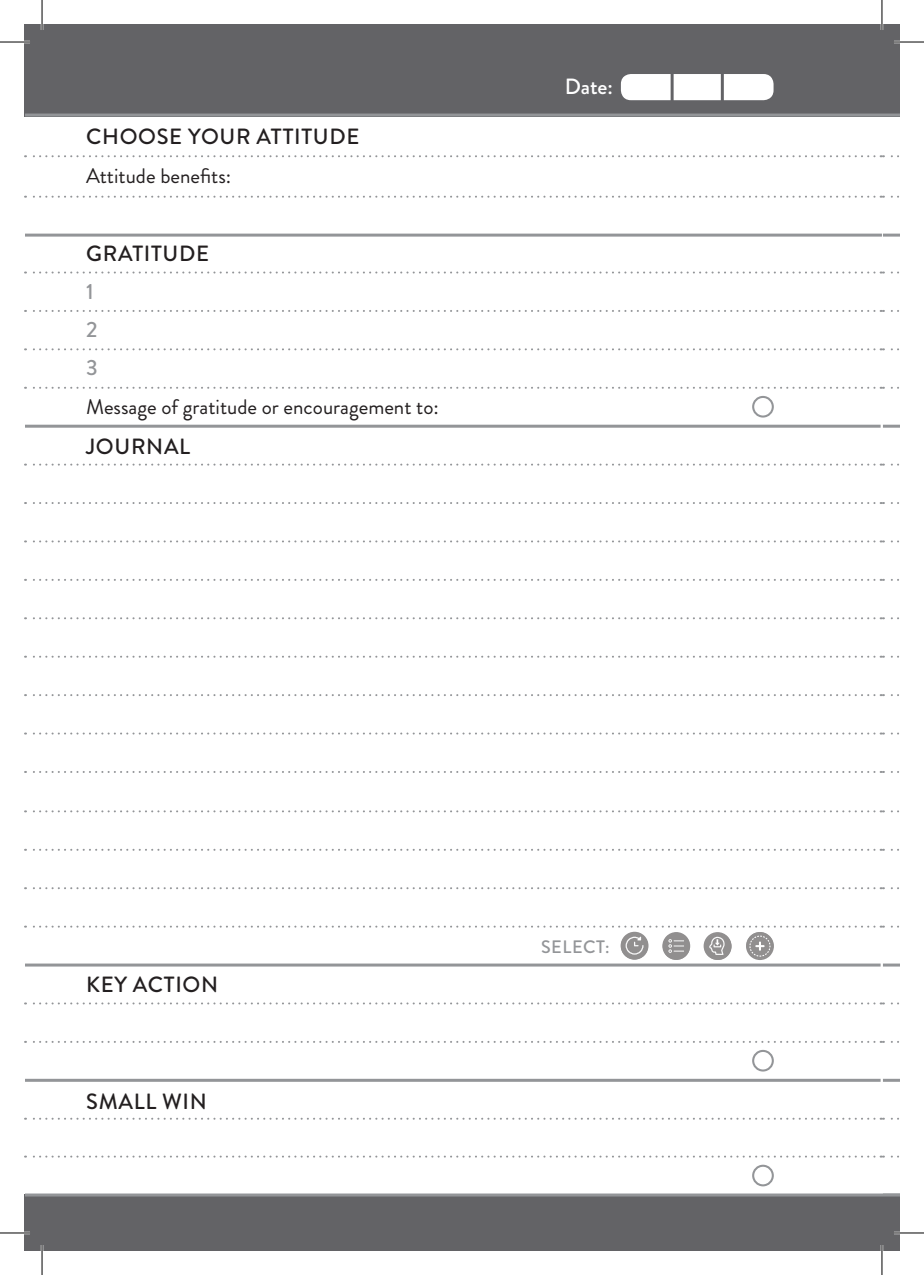
<style>
.page{position:relative;width:924px;height:1275px;background:#fff}
.page>*{position:absolute;margin:0;border:0;box-sizing:border-box;transform-origin:0 0}
.t1{font:500 22px "Brandon Grotesque";letter-spacing:.03em;color:#231f20}
.t2{font:500 22px "Brandon Grotesque";color:#fff}
.t3{font:500 22px/38px "Brandon Grotesque";color:#939598}
.t4{font:21px "Brandon Grotesque";color:#231f20}
.t5{font:500 18px "Brandon Grotesque";letter-spacing:.03em;color:#939598}
</style>
<div class="page">
<hr style="left:882px;top:425px;width:17px;height:3px;background:#939598">
<hr style="left:882px;top:234px;width:17px;height:3px;background:#939598">
<hr style="left:882px;top:963px;width:17px;height:3px;background:#939598">
<hr style="left:882px;top:1078px;width:17px;height:3px;background:#939598">
<div style="left:24px;top:24px;width:875px;height:93px;background:#636366"></div>
<div style="left:24px;top:1194px;width:857px;height:57px;background:#636366"></div>
<div style="left:864px;top:1194px;width:35px;height:57px;background:#636366"></div>
<svg style="left:880px;top:348px;width:19px;height:2px"></svg>
<svg style="left:25px;top:348px;width:849px;height:2px"></svg>
<svg style="left:880px;top:310px;width:19px;height:2px"></svg>
<svg style="left:25px;top:310px;width:849px;height:2px"></svg>
<svg style="left:880px;top:387px;width:19px;height:2px"></svg>
<svg style="left:25px;top:387px;width:849px;height:2px"></svg>
<hr style="left:25px;top:425px;width:855px;height:3px;background:#939598">
<svg style="left:880px;top:502px;width:19px;height:2px"></svg>
<svg style="left:25px;top:502px;width:849px;height:2px"></svg>
<svg style="left:880px;top:540px;width:19px;height:2px"></svg>
<svg style="left:25px;top:540px;width:849px;height:2px"></svg>
<svg style="left:880px;top:579px;width:19px;height:2px"></svg>
<svg style="left:25px;top:579px;width:849px;height:2px"></svg>
<svg style="left:880px;top:617px;width:19px;height:2px"></svg>
<svg style="left:25px;top:617px;width:849px;height:2px"></svg>
<svg style="left:880px;top:925px;width:19px;height:2px"></svg>
<svg style="left:880px;top:655px;width:19px;height:2px"></svg>
<svg style="left:25px;top:655px;width:849px;height:2px"></svg>
<svg style="left:880px;top:694px;width:19px;height:2px"></svg>
<svg style="left:25px;top:694px;width:849px;height:2px"></svg>
<svg style="left:880px;top:1002px;width:19px;height:2px"></svg>
<svg style="left:25px;top:1002px;width:849px;height:2px"></svg>
<svg style="left:880px;top:732px;width:19px;height:2px"></svg>
<svg style="left:25px;top:732px;width:849px;height:2px"></svg>
<svg style="left:880px;top:1041px;width:19px;height:2px"></svg>
<svg style="left:25px;top:1041px;width:849px;height:2px"></svg>
<svg style="left:880px;top:771px;width:19px;height:2px"></svg>
<svg style="left:25px;top:771px;width:849px;height:2px"></svg>
<svg style="left:880px;top:196px;width:19px;height:2px"></svg>
<svg style="left:25px;top:196px;width:849px;height:2px"></svg>
<svg style="left:880px;top:155px;width:19px;height:2px"></svg>
<svg style="left:25px;top:155px;width:849px;height:2px"></svg>
<svg style="left:880px;top:1155px;width:19px;height:2px"></svg>
<svg style="left:25px;top:1155px;width:849px;height:2px"></svg>
<hr style="left:25px;top:234px;width:856px;height:3px;background:#939598">
<svg style="left:880px;top:1117px;width:19px;height:2px"></svg>
<svg style="left:25px;top:1117px;width:849px;height:2px"></svg>
<svg style="left:880px;top:463px;width:19px;height:2px"></svg>
<svg style="left:25px;top:463px;width:849px;height:2px"></svg>
<hr style="left:25px;top:963px;width:855px;height:3px;background:#939598">
<hr style="left:25px;top:114px;width:874px;height:3px;background:#939598">
<svg style="left:880px;top:271px;width:19px;height:2px"></svg>
<svg style="left:25px;top:271px;width:849px;height:2px"></svg>
<hr style="left:25px;top:1078px;width:855px;height:3px;background:#939598">
<hr style="left:25px;top:1193px;width:874px;height:3px;background:#939598">
<svg style="left:880px;top:810px;width:19px;height:2px"></svg>
<svg style="left:25px;top:810px;width:849px;height:2px"></svg>
<svg style="left:880px;top:849px;width:19px;height:2px"></svg>
<svg style="left:25px;top:849px;width:849px;height:2px"></svg>
<svg style="left:880px;top:887px;width:19px;height:2px"></svg>
<svg style="left:25px;top:887px;width:849px;height:2px"></svg>
<div style="left:751px;top:1050px;width:22px;height:21px;border:2px solid #939598;border-radius:50%"></div>
<div style="left:751px;top:396px;width:22px;height:21px;border:2px solid #939598;border-radius:50%"></div>
<div style="left:751px;top:1164px;width:22px;height:22px;border:2px solid #939598;border-radius:50%"></div>
<div style="left:620px;top:74px;width:153px;height:26px;background:#fff;border-radius:10px"></div>
<hr style="left:670px;top:67px;width:3px;height:40px;background:#636366">
<hr style="left:720px;top:67px;width:3px;height:40px;background:#636366">
<svg style="left:25px;top:925px;width:849px;height:35px"></svg>
<hr style="left:0;top:41px;width:30px;height:2px;background:#fff">
<hr style="left:893px;top:41px;width:30px;height:2px;background:#fff">
<hr style="left:0;top:1231px;width:30px;height:3px;background:#fff">
<hr style="left:893px;top:1231px;width:30px;height:3px;background:#fff">
<hr style="left:41px;top:0;width:2px;height:30px;background:#fff">
<hr style="left:41px;top:1245px;width:2px;height:30px;background:#fff">
<hr style="left:880px;top:0;width:2px;height:30px;background:#fff">
<hr style="left:880px;top:1245px;width:2px;height:30px;background:#fff">
<hr style="left:0;top:42px;width:30px;height:1px;background:#000">
<hr style="left:893px;top:42px;width:30px;height:1px;background:#000">
<hr style="left:0;top:1232px;width:30px;height:1px;background:#000">
<hr style="left:893px;top:1232px;width:30px;height:1px;background:#000">
<hr style="left:42px;top:0;width:1px;height:30px;background:#000">
<hr style="left:42px;top:1245px;width:1px;height:30px;background:#000">
<hr style="left:881px;top:0;width:1px;height:30px;background:#000">
<hr style="left:881px;top:1245px;width:1px;height:30px;background:#000">
<p class="t1" style="left:86px;top:121px;width:274px">CHOOSE YOUR ATTITUDE</p>
<p class="t4" style="left:86px;top:162px;width:147px">Attitude benefits:</p>
<p class="t1" style="left:86px;top:238px;width:124px">GRATITUDE</p>
<p class="t3" style="left:86px;top:273px;width:13px">1<br>2<br>3</p>
<p class="t4" style="left:86px;top:393px;width:354px">Message of gratitude or encouragement to:</p>
<p class="t1" style="left:86px;top:431px;width:105px">JOURNAL</p>
<p class="t2" style="left:564px;top:71px;width:50px">Date:</p>
<p class="t1" style="left:86px;top:969px;width:133px">KEY ACTION</p>
<p class="t1" style="left:86px;top:1086px;width:122px">SMALL WIN</p>
<p class="t5" style="left:541px;top:934px;width:70px">SELECT:</p>
</div>
